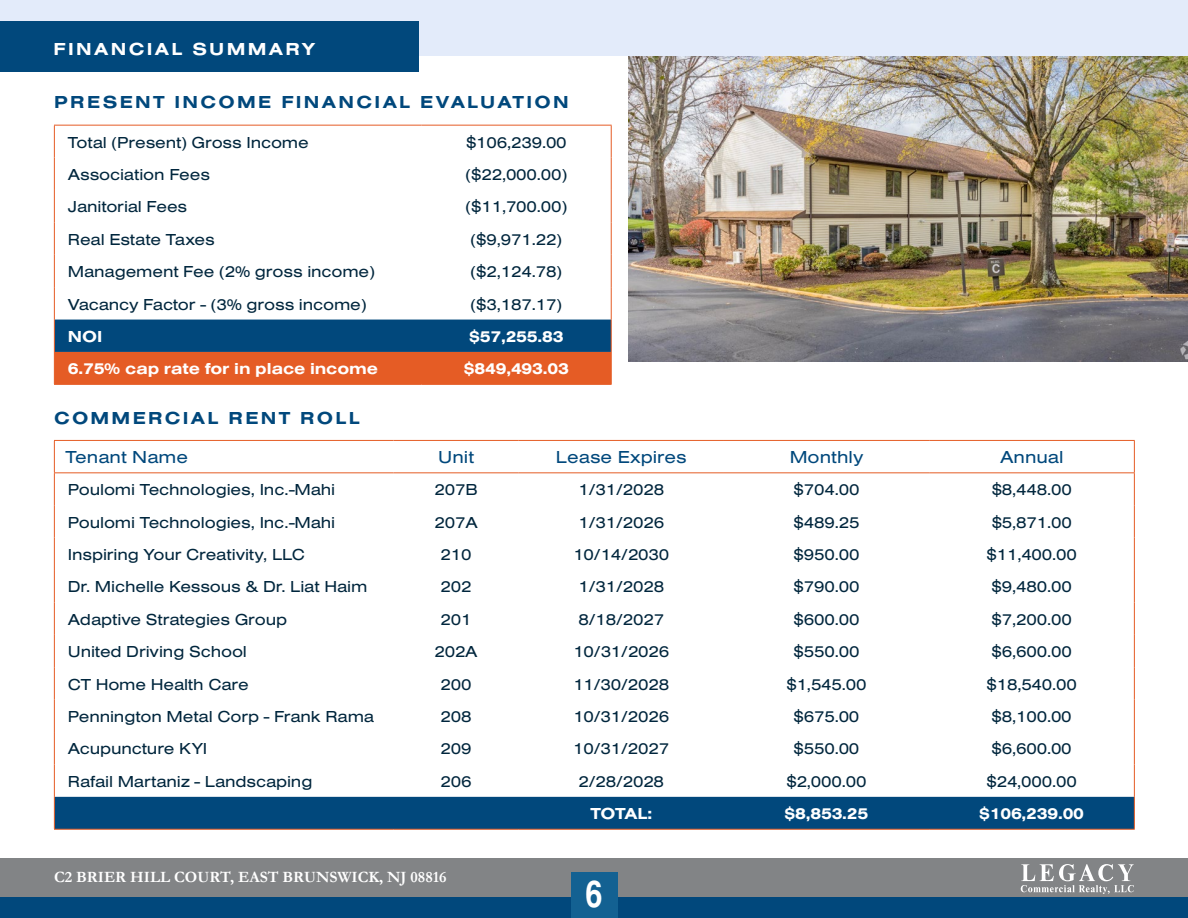
<style>
.page{position:relative;width:1188px;height:918px;background:#fff}
.page>*{position:absolute;margin:0;border:0;box-sizing:border-box;transform-origin:0 0}
.t1{font:700 37.5px "Nimbus San Con L";color:#fff}
.t2{font:700 18px "Nimbus San Ext";letter-spacing:.125em;color:#01487c}
.t3{font:18px "Nimbus San Ext";color:#01487c}
.t4{font:700 18px "Nimbus San Ext";letter-spacing:.125em;color:#fff}
.t5{font:16.5px "Nimbus San Ext";letter-spacing:-.01em;color:#00263d}
.t6{font:700 16.5px "Nimbus San Ext";letter-spacing:-.01em;color:#fff}
.t7{font:700 15.75px "Garamond";color:#fff}
</style>
<div class="page">
<div style="left:0;top:895px;width:1188px;height:23px;background:#01487c"></div>
<div style="left:0;top:858px;width:1188px;height:39px;background:#828486"></div>
<div style="left:571px;top:872px;width:46px;height:46px;background:#136192"></div>
<svg style="left:1021px;top:864px;width:113px;height:30px"></svg>
<svg style="left:55px;top:320px;width:556px;height:64px;background:#735250"></svg>
<hr style="left:54px;top:125px;width:368px;height:1px;background:#e55c25">
<hr style="left:54px;top:126px;width:1px;height:32px;background:#e55c25">
<hr style="left:422px;top:125px;width:190px;height:1px;background:#e55c25">
<hr style="left:611px;top:126px;width:1px;height:32px;background:#e55c25">
<hr style="left:54px;top:158px;width:1px;height:32px;background:#e55c25">
<hr style="left:611px;top:158px;width:1px;height:32px;background:#e55c25">
<hr style="left:54px;top:190px;width:1px;height:32px;background:#e55c25">
<hr style="left:611px;top:190px;width:1px;height:32px;background:#e55c25">
<hr style="left:54px;top:222px;width:1px;height:33px;background:#e55c25">
<hr style="left:611px;top:222px;width:1px;height:33px;background:#e55c25">
<hr style="left:54px;top:255px;width:1px;height:32px;background:#e55c25">
<hr style="left:611px;top:255px;width:1px;height:32px;background:#e55c25">
<hr style="left:54px;top:287px;width:1px;height:33px;background:#e55c25">
<hr style="left:611px;top:287px;width:1px;height:33px;background:#e55c25">
<hr style="left:54px;top:320px;width:1px;height:32px;background:#e55c25">
<hr style="left:611px;top:320px;width:1px;height:32px;background:#e55c25">
<hr style="left:54px;top:352px;width:1px;height:32px;background:#e55c25">
<hr style="left:611px;top:352px;width:1px;height:32px;background:#e55c25">
<hr style="left:54px;top:384px;width:368px;height:1px;background:#e55c25">
<hr style="left:422px;top:384px;width:190px;height:1px;background:#e55c25">
<div style="left:55px;top:797px;width:1079px;height:32px;background:#01487c"></div>
<hr style="left:54px;top:440px;width:339px;height:1px;background:#e55c25">
<hr style="left:54px;top:441px;width:1px;height:31px;background:#e55c25">
<hr style="left:393px;top:440px;width:126px;height:1px;background:#e55c25">
<hr style="left:519px;top:440px;width:205px;height:1px;background:#e55c25">
<hr style="left:724px;top:440px;width:205px;height:1px;background:#e55c25">
<hr style="left:929px;top:440px;width:206px;height:1px;background:#e55c25">
<hr style="left:1134px;top:441px;width:1px;height:31px;background:#e55c25">
<hr style="left:54px;top:473px;width:1px;height:32px;background:#e55c25">
<hr style="left:1134px;top:473px;width:1px;height:32px;background:#e55c25">
<hr style="left:54px;top:505px;width:1px;height:33px;background:#e55c25">
<hr style="left:1134px;top:505px;width:1px;height:33px;background:#e55c25">
<hr style="left:54px;top:538px;width:1px;height:32px;background:#e55c25">
<hr style="left:1134px;top:538px;width:1px;height:32px;background:#e55c25">
<hr style="left:54px;top:570px;width:1px;height:32px;background:#e55c25">
<hr style="left:1134px;top:570px;width:1px;height:32px;background:#e55c25">
<hr style="left:54px;top:602px;width:1px;height:33px;background:#e55c25">
<hr style="left:1134px;top:602px;width:1px;height:33px;background:#e55c25">
<hr style="left:54px;top:635px;width:1px;height:32px;background:#e55c25">
<hr style="left:1134px;top:635px;width:1px;height:32px;background:#e55c25">
<hr style="left:54px;top:667px;width:1px;height:33px;background:#e55c25">
<hr style="left:1134px;top:667px;width:1px;height:33px;background:#e55c25">
<hr style="left:54px;top:700px;width:1px;height:32px;background:#e55c25">
<hr style="left:1134px;top:700px;width:1px;height:32px;background:#e55c25">
<hr style="left:54px;top:732px;width:1px;height:32px;background:#e55c25">
<hr style="left:1134px;top:732px;width:1px;height:32px;background:#e55c25">
<hr style="left:54px;top:764px;width:1px;height:33px;background:#e55c25">
<hr style="left:1134px;top:764px;width:1px;height:33px;background:#e55c25">
<hr style="left:54px;top:797px;width:1px;height:32px;background:#e55c25">
<hr style="left:1134px;top:797px;width:1px;height:32px;background:#e55c25">
<hr style="left:54px;top:829px;width:339px;height:1px;background:#e55c25">
<hr style="left:393px;top:829px;width:126px;height:1px;background:#e55c25">
<hr style="left:519px;top:829px;width:205px;height:1px;background:#e55c25">
<hr style="left:724px;top:829px;width:205px;height:1px;background:#e55c25">
<hr style="left:929px;top:829px;width:206px;height:1px;background:#e55c25">
<hr style="left:54px;top:472px;width:339px;height:1px;background:#e55c25">
<hr style="left:393px;top:472px;width:126px;height:1px;background:#e55c25">
<hr style="left:519px;top:472px;width:205px;height:1px;background:#e55c25">
<hr style="left:724px;top:472px;width:205px;height:1px;background:#e55c25">
<hr style="left:929px;top:472px;width:206px;height:1px;background:#e55c25">
<div style="left:0;top:0;width:1188px;height:55px;background:#e3ebfa"></div>
<div style="left:0;top:21px;width:418px;height:51px;background:#01487c"></div>
<img style="left:629px;top:56px;width:559px;height:306px">
<p class="t4" style="left:54px;top:37px;width:263px">FINANCIAL SUMMARY</p>
<p class="t2" style="left:54px;top:90px;width:516px">PRESENT INCOME FINANCIAL EVALUATION</p>
<p class="t5" style="left:68px;top:131px;width:243px">Total (Present) Gross Income</p>
<p class="t5" style="left:466px;top:131px;width:102px">$106,239.00</p>
<p class="t5" style="left:68px;top:163px;width:144px">Association Fees</p>
<p class="t5" style="left:465px;top:163px;width:103px">($22,000.00)</p>
<p class="t5" style="left:68px;top:196px;width:121px">Janitorial Fees</p>
<p class="t5" style="left:465px;top:196px;width:103px">($11,700.00)</p>
<p class="t5" style="left:68px;top:228px;width:148px">Real Estate Taxes</p>
<p class="t5" style="left:471px;top:228px;width:93px">($9,971.22)</p>
<p class="t5" style="left:68px;top:261px;width:309px">Management Fee (2% gross income)</p>
<p class="t5" style="left:471px;top:261px;width:93px">($2,124.78)</p>
<p class="t5" style="left:68px;top:293px;width:300px">Vacancy Factor - (3% gross income)</p>
<p class="t5" style="left:471px;top:293px;width:93px">($3,187.17)</p>
<p class="t6" style="left:68px;top:325px;width:36px">NOI</p>
<p class="t6" style="left:469px;top:325px;width:96px">$57,255.83</p>
<p class="t6" style="left:68px;top:358px;width:312px">6.75% cap rate for in place income</p>
<p class="t6" style="left:464px;top:358px;width:106px">$849,493.03</p>
<p class="t2" style="left:54px;top:406px;width:307px">COMMERCIAL RENT ROLL</p>
<p class="t3" style="left:65px;top:445px;width:124px">Tenant Name</p>
<p class="t3" style="left:438px;top:445px;width:37px">Unit</p>
<p class="t3" style="left:556px;top:445px;width:132px">Lease Expires</p>
<p class="t3" style="left:790px;top:445px;width:75px">Monthly</p>
<p class="t3" style="left:1000px;top:445px;width:65px">Annual</p>
<p class="t5" style="left:68px;top:479px;width:269px">Poulomi Technologies, Inc.-Mahi</p>
<p class="t5" style="left:435px;top:479px;width:45px">207B</p>
<p class="t5" style="left:579px;top:479px;width:87px">1/31/2028</p>
<p class="t5" style="left:794px;top:479px;width:67px">$704.00</p>
<p class="t5" style="left:992px;top:479px;width:82px">$8,448.00</p>
<p class="t5" style="left:68px;top:511px;width:269px">Poulomi Technologies, Inc.-Mahi</p>
<p class="t5" style="left:435px;top:511px;width:45px">207A</p>
<p class="t5" style="left:579px;top:511px;width:87px">1/31/2026</p>
<p class="t5" style="left:794px;top:511px;width:67px">$489.25</p>
<p class="t5" style="left:992px;top:511px;width:82px">$5,871.00</p>
<p class="t5" style="left:68px;top:543px;width:239px">Inspiring Your Creativity, LLC</p>
<p class="t5" style="left:441px;top:543px;width:33px">210</p>
<p class="t5" style="left:573px;top:543px;width:97px">10/14/2030</p>
<p class="t5" style="left:794px;top:543px;width:67px">$950.00</p>
<p class="t5" style="left:987px;top:543px;width:92px">$11,400.00</p>
<p class="t5" style="left:68px;top:576px;width:301px">Dr. Michelle Kessous &amp; Dr. Liat Haim</p>
<p class="t5" style="left:441px;top:576px;width:33px">202</p>
<p class="t5" style="left:579px;top:576px;width:87px">1/31/2028</p>
<p class="t5" style="left:794px;top:576px;width:67px">$790.00</p>
<p class="t5" style="left:992px;top:576px;width:82px">$9,480.00</p>
<p class="t5" style="left:68px;top:608px;width:221px">Adaptive Strategies Group</p>
<p class="t5" style="left:441px;top:608px;width:33px">201</p>
<p class="t5" style="left:579px;top:608px;width:87px">8/18/2027</p>
<p class="t5" style="left:794px;top:608px;width:67px">$600.00</p>
<p class="t5" style="left:992px;top:608px;width:82px">$7,200.00</p>
<p class="t5" style="left:68px;top:641px;width:181px">United Driving School</p>
<p class="t5" style="left:434px;top:641px;width:45px">202A</p>
<p class="t5" style="left:573px;top:641px;width:97px">10/31/2026</p>
<p class="t5" style="left:794px;top:641px;width:67px">$550.00</p>
<p class="t5" style="left:992px;top:641px;width:82px">$6,600.00</p>
<p class="t5" style="left:68px;top:673px;width:182px">CT Home Health Care</p>
<p class="t5" style="left:441px;top:673px;width:33px">200</p>
<p class="t5" style="left:573px;top:673px;width:97px">11/30/2028</p>
<p class="t5" style="left:786px;top:673px;width:82px">$1,545.00</p>
<p class="t5" style="left:986px;top:673px;width:92px">$18,540.00</p>
<p class="t5" style="left:68px;top:705px;width:308px">Pennington Metal Corp - Frank Rama</p>
<p class="t5" style="left:441px;top:705px;width:33px">208</p>
<p class="t5" style="left:573px;top:705px;width:97px">10/31/2026</p>
<p class="t5" style="left:794px;top:705px;width:67px">$675.00</p>
<p class="t5" style="left:992px;top:705px;width:82px">$8,100.00</p>
<p class="t5" style="left:68px;top:738px;width:141px">Acupuncture KYI</p>
<p class="t5" style="left:441px;top:738px;width:33px">209</p>
<p class="t5" style="left:573px;top:738px;width:97px">10/31/2027</p>
<p class="t5" style="left:794px;top:738px;width:67px">$550.00</p>
<p class="t5" style="left:992px;top:738px;width:82px">$6,600.00</p>
<p class="t5" style="left:68px;top:770px;width:246px">Rafail Martaniz - Landscaping</p>
<p class="t5" style="left:441px;top:770px;width:33px">206</p>
<p class="t5" style="left:578px;top:770px;width:87px">2/28/2028</p>
<p class="t5" style="left:786px;top:770px;width:82px">$2,000.00</p>
<p class="t5" style="left:986px;top:770px;width:92px">$24,000.00</p>
<p class="t6" style="left:590px;top:803px;width:63px">TOTAL:</p>
<p class="t6" style="left:785px;top:803px;width:85px">$8,853.25</p>
<p class="t6" style="left:979px;top:803px;width:106px">$106,239.00</p>
<p class="t7" style="left:54px;top:866px;width:394px">C2 BRIER HILL COURT, EAST BRUNSWICK, NJ 08816</p>
<h1 class="t1" style="left:585px;top:866px;width:19px">6</h1>
</div>
